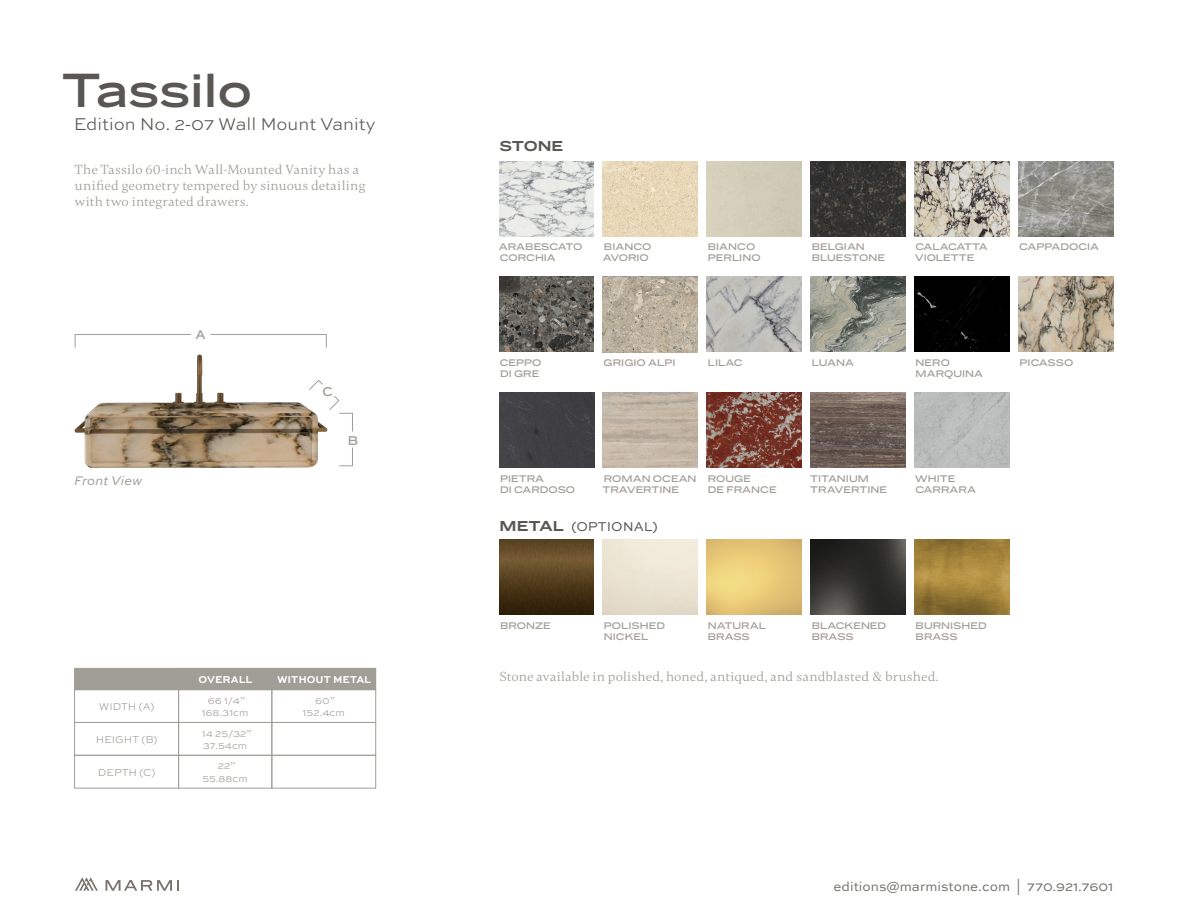
<style>
.page{position:relative;width:1188px;height:918px;background:#fff}
.page>*{position:absolute;margin:0;border:0;box-sizing:border-box;transform-origin:0 0}
.t1{font:500 45px "Benton Sans Wide";color:#585753}
.t2{font:300 18px "Sweet Sans Pro";color:#585753}
.t3{font:13.5px/16.2px "Gambetta";letter-spacing:.01em;color:#a19e98}
.t4{font:13.5px "Sweet Sans Pro";color:#74726d}
.t5{font:13.5px "Sweet Sans Pro";color:#585753}
.t6{font:700 13.5px "Benton Sans Wide";letter-spacing:-.015em;color:#585753}
.t7{font:500 13.5px "Sweet Sans Pro";color:#a19e98}
.t8{font:italic 13.2px "Sweet Sans Pro";color:#a19e98}
.t9{font:300 10.5px "Sweet Sans Pro";color:#a19e98}
.t10{font:700 10.5px "Sweet Sans Pro";color:#fff}
.t11{font:500 9px/10.8px "Benton Sans Wide";color:#a19e98}
.s1{font-family:"Benton Sans Wide";font-weight:700}
</style>
<div class="page">
<svg style="left:106px;top:880px;width:73px;height:11px"></svg>
<svg style="left:75px;top:877px;width:23px;height:14px"></svg>
<img style="left:75px;top:354px;width:253px;height:114px">
<img style="left:499px;top:161px;width:95px;height:75px">
<img style="left:603px;top:393px;width:95px;height:75px">
<img style="left:915px;top:161px;width:95px;height:75px">
<img style="left:1019px;top:277px;width:95px;height:75px">
<img style="left:811px;top:393px;width:95px;height:75px">
<div style="left:499px;top:393px;width:95px;height:75px;background:#403f44"></div>
<img style="left:707px;top:277px;width:95px;height:75px">
<img style="left:707px;top:393px;width:95px;height:75px">
<img style="left:811px;top:277px;width:95px;height:75px">
<img style="left:811px;top:161px;width:95px;height:75px">
<div style="left:915px;top:277px;width:95px;height:75px;background:#000"></div>
<img style="left:915px;top:393px;width:95px;height:75px">
<img style="left:499px;top:277px;width:95px;height:75px">
<img style="left:603px;top:161px;width:95px;height:75px">
<svg style="left:603px;top:277px;width:95px;height:75px;background:#baaf9d"></svg>
<img style="left:1019px;top:161px;width:95px;height:75px">
<div style="left:75px;top:334px;width:252px;height:14px;border:1px solid #a19e98"></div>
<svg style="left:190px;top:334px;width:21px;height:2px"></svg>
<div style="left:339px;top:413px;width:14px;height:53px;border:1px solid #a19e98"></div>
<svg style="left:351px;top:431px;width:2px;height:17px"></svg>
<img style="left:499px;top:540px;width:95px;height:75px">
<img style="left:707px;top:540px;width:95px;height:75px">
<img style="left:811px;top:540px;width:95px;height:75px">
<img style="left:915px;top:540px;width:95px;height:75px">
<div style="left:74px;top:668px;width:105px;height:22px;background:#a19e98"></div>
<div style="left:74px;top:689px;width:105px;height:34px;border:1px solid #a19e98"></div>
<div style="left:74px;top:722px;width:105px;height:33px;border:1px solid #a19e98"></div>
<div style="left:74px;top:755px;width:105px;height:33px;border:1px solid #a19e98"></div>
<div style="left:272px;top:668px;width:104px;height:22px;background:#a19e98"></div>
<div style="left:272px;top:689px;width:104px;height:34px;border:1px solid #a19e98"></div>
<div style="left:179px;top:668px;width:93px;height:22px;background:#a19e98"></div>
<div style="left:178px;top:689px;width:94px;height:34px;border:1px solid #a19e98"></div>
<div style="left:178px;top:722px;width:94px;height:33px;border:1px solid #a19e98"></div>
<div style="left:178px;top:755px;width:94px;height:33px;border:1px solid #a19e98"></div>
<div style="left:272px;top:755px;width:104px;height:33px;border:1px solid #a19e98"></div>
<div style="left:272px;top:722px;width:104px;height:33px;border:1px solid #a19e98"></div>
<svg style="left:308px;top:377px;width:32px;height:34px"></svg>
<p class="t1" style="left:62px;top:62px;width:192px">Tassilo</p>
<p class="t2" style="left:74px;top:111px;width:303px">Edition No. 2-07 Wall Mount Vanity</p>
<p class="t3" style="left:74px;top:161px;width:292px">The Tassilo 60-inch Wall-Mounted Vanity has a unified geometry tempered by sinuous detailing with two integrated drawers.</p>
<p class="t7" style="left:195px;top:325px;width:12px">A</p>
<p class="t8" style="left:74px;top:471px;width:70px">Front View</p>
<p class="t7" style="left:322px;top:381px;width:12px">C</p>
<p class="t7" style="left:347px;top:430px;width:13px">B</p>
<p class="t9" style="left:99px;top:699px;width:57px">WIDTH (A)</p>
<p class="t9" style="left:96px;top:732px;width:63px">HEIGHT (B)</p>
<p class="t9" style="left:98px;top:765px;width:59px">DEPTH (C)</p>
<p class="t10" style="left:199px;top:672px;width:55px">OVERALL</p>
<p class="t9" style="left:208px;top:693px;width:39px">66 1/4”</p>
<p class="t9" style="left:202px;top:705px;width:48px">168.31cm</p>
<p class="t9" style="left:202px;top:726px;width:51px">14 25/32”</p>
<p class="t9" style="left:203px;top:738px;width:46px">37.54cm</p>
<p class="t9" style="left:218px;top:759px;width:19px">22”</p>
<p class="t9" style="left:203px;top:771px;width:47px">55.88cm</p>
<p class="t10" style="left:277px;top:672px;width:95px">WITHOUT METAL</p>
<p class="t9" style="left:315px;top:693px;width:21px">60”</p>
<p class="t9" style="left:303px;top:705px;width:44px">152.4cm</p>
<p class="t6" style="left:500px;top:137px;width:65px">STONE</p>
<p class="t11" style="left:499px;top:242px;width:85px">ARABESCATO</p>
<p class="t11" style="left:500px;top:252px;width:58px">CORCHIA</p>
<p class="t11" style="left:604px;top:242px;width:49px">BIANCO</p>
<p class="t11" style="left:603px;top:252px;width:48px">AVORIO</p>
<p class="t11" style="left:708px;top:242px;width:49px">BIANCO</p>
<p class="t11" style="left:708px;top:252px;width:54px">PERLINO</p>
<p class="t11" style="left:812px;top:242px;width:55px">BELGIAN</p>
<p class="t11" style="left:812px;top:252px;width:75px">BLUESTONE</p>
<p class="t11" style="left:915px;top:242px;width:75px">CALACATTA<br>VIOLETTE</p>
<p class="t11" style="left:1019px;top:242px;width:81px">CAPPADOCIA</p>
<p class="t11" style="left:500px;top:357px;width:43px">CEPPO</p>
<p class="t11" style="left:500px;top:368px;width:41px">DI GRE</p>
<p class="t11" style="left:604px;top:357px;width:73px">GRIGIO ALPI</p>
<p class="t11" style="left:708px;top:357px;width:36px">LILAC</p>
<p class="t11" style="left:812px;top:357px;width:44px">LUANA</p>
<p class="t11" style="left:916px;top:357px;width:36px">NERO</p>
<p class="t11" style="left:916px;top:368px;width:69px">MARQUINA</p>
<p class="t11" style="left:1020px;top:357px;width:55px">PICASSO</p>
<p class="t11" style="left:500px;top:473px;width:46px">PIETRA</p>
<p class="t11" style="left:500px;top:484px;width:77px">DI CARDOSO</p>
<p class="t11" style="left:604px;top:473px;width:94px">ROMAN OCEAN</p>
<p class="t11" style="left:603px;top:484px;width:78px">TRAVERTINE</p>
<p class="t5" style="left:500px;top:517px;width:160px"><span class="s1">METAL</span> (OPTIONAL)</p>
<p class="t11" style="left:708px;top:473px;width:45px">ROUGE</p>
<p class="t11" style="left:708px;top:484px;width:70px">DE FRANCE</p>
<p class="t11" style="left:810px;top:473px;width:60px">TITANIUM</p>
<p class="t11" style="left:810px;top:484px;width:78px">TRAVERTINE</p>
<p class="t11" style="left:915px;top:473px;width:42px">WHITE</p>
<p class="t11" style="left:915px;top:484px;width:62px">CARRARA</p>
<p class="t11" style="left:500px;top:621px;width:52px">BRONZE</p>
<p class="t11" style="left:708px;top:621px;width:60px">NATURAL</p>
<p class="t11" style="left:708px;top:632px;width:44px">BRASS</p>
<p class="t11" style="left:604px;top:621px;width:63px">POLISHED</p>
<p class="t11" style="left:604px;top:632px;width:46px">NICKEL</p>
<p class="t11" style="left:812px;top:621px;width:76px">BLACKENED<br>BRASS</p>
<p class="t11" style="left:916px;top:621px;width:73px">BURNISHED</p>
<p class="t11" style="left:916px;top:632px;width:44px">BRASS</p>
<p class="t3" style="left:499px;top:668px;width:441px">Stone available in polished, honed, antiqued, and sandblasted &amp; brushed.</p>
<h3 class="t4" style="left:834px;top:877px;width:281px">editions@marmistone.com | 770.921.7601</h3>
</div>
